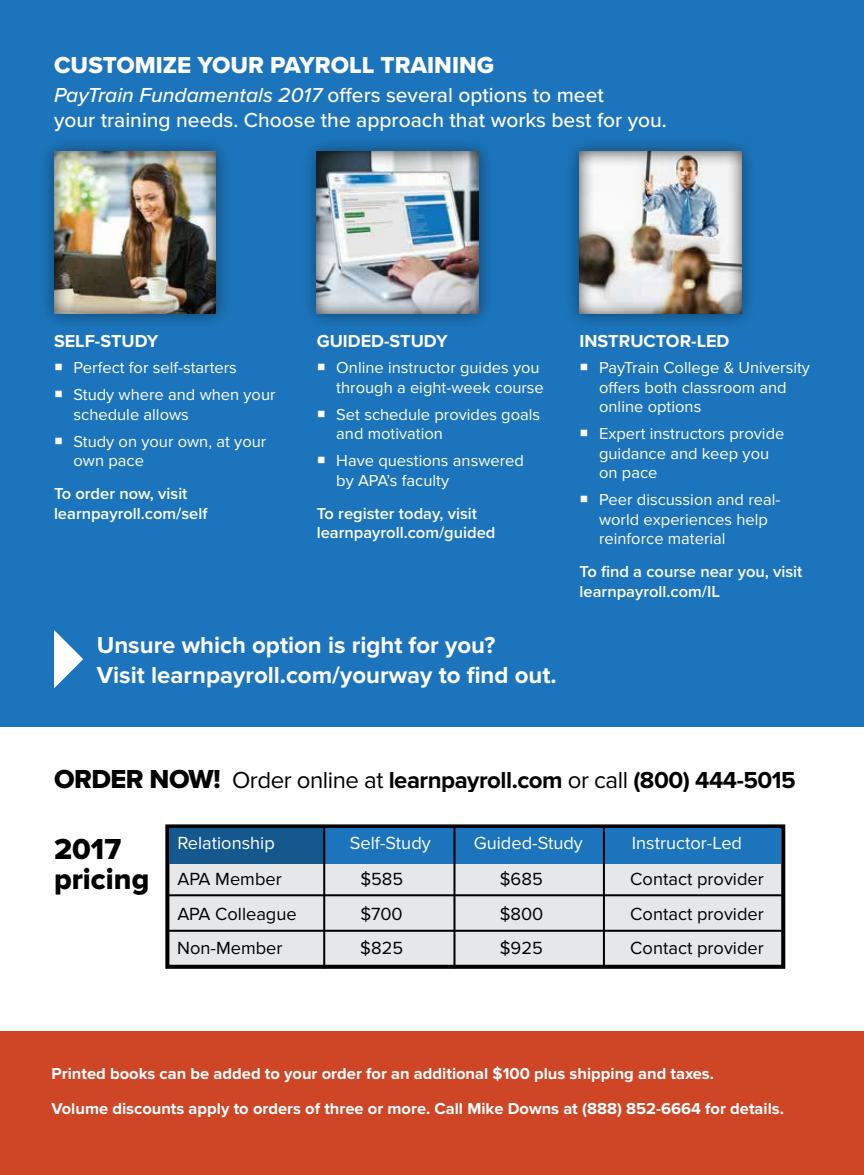
<style>
.page{position:relative;width:864px;height:1175px;background:#fff}
.page>*{position:absolute;margin:0;border:0;box-sizing:border-box;transform-origin:0 0}
.t1{font:30px/30px "Proxima Nova Extrabld";color:#000}
.t2{font:700 24px/29.7px "Proxima Nova";color:#fff}
.t3{font:700 24px "Proxima Nova";letter-spacing:-.02em;color:#000}
.t4{font:24px "Proxima Nova Extrabld";color:#fff}
.t5{font:500 21px/25.5px "Proxima Nova";color:#fff}
.t6{font:18.15px "Proxima Nova";color:#000}
.t7{font:18.15px "Proxima Nova";color:#fff}
.t8{font:700 18px "Proxima Nova";color:#fff}
.t9{font:16.5px/19.5px "Proxima Nova";color:#fff}
.t10{font:700 16.5px/34.5px "Proxima Nova";color:#fff}
.t11{font:600 16.5px/19.5px "Proxima Nova";color:#fff}
.s1{font-style:italic}
.s2{font-family:"Proxima Nova Extrabld";font-weight:400;font-size:27px}
.s3{font-weight:400}
</style>
<div class="page">
<div style="left:0;top:1031px;width:864px;height:143px;background:#cf4627"></div>
<div style="left:0;top:0;width:864px;height:727px;background:#1c75bc"></div>
<svg style="left:54px;top:630px;width:29px;height:58px"></svg>
<div style="left:38px;top:135px;width:194px;height:195px;background:#000;opacity:.45"></div>
<div style="left:54px;top:150px;width:164px;height:165px;background:#000;opacity:.75"></div>
<div style="left:300px;top:135px;width:195px;height:195px;background:#000;opacity:.45"></div>
<div style="left:317px;top:150px;width:164px;height:165px;background:#000;opacity:.75"></div>
<div style="left:563px;top:135px;width:195px;height:195px;background:#000;opacity:.45"></div>
<div style="left:579px;top:150px;width:165px;height:165px;background:#000;opacity:.75"></div>
<div style="left:167px;top:826px;width:616px;height:140px;background:#e6e7e8"></div>
<div style="left:165px;top:824px;width:620px;height:144px;border:4px solid #000"></div>
<div style="left:170px;top:828px;width:611px;height:35px;background:#1c75bc"></div>
<hr style="left:453px;top:826px;width:2px;height:142px;background:#000">
<hr style="left:167px;top:894px;width:615px;height:2px;background:#000">
<hr style="left:167px;top:929px;width:615px;height:2px;background:#000">
<div style="left:168px;top:827px;width:156px;height:36px;background:#15588d"></div>
<hr style="left:323px;top:826px;width:2px;height:142px;background:#000">
<hr style="left:603px;top:826px;width:2px;height:141px;background:#000">
<h2 class="t4" style="left:54px;top:51px;width:442px">CUSTOMIZE YOUR PAYROLL TRAINING</h2>
<p class="t5" style="left:54px;top:82px;width:614px"><span class="s1">PayTrain Fundamentals 2017</span> offers several options to meet<br>your training needs. Choose the approach that works best for you.</p>
<p class="t8" style="left:54px;top:331px;width:106px">SELF-STUDY</p>
<p class="t9" style="left:54px;top:358px;width:184px">○ Perfect for self-starters</p>
<p class="t9" style="left:74px;top:385px;width:204px;text-indent:-20px">○ Study where and when your schedule allows</p>
<p class="t9" style="left:74px;top:432px;width:194px;text-indent:-20px">○ Study on your own, at your own pace</p>
<p class="t11" style="left:54px;top:484px;width:155px">To order now, visit learnpayroll.com/self</p>
<p class="t8" style="left:317px;top:331px;width:132px">GUIDED-STUDY</p>
<p class="t9" style="left:317px;top:358px;width:229px;text-align:right">○ Online instructor guides you through a eight-week course</p>
<p class="t9" style="left:336px;top:405px;width:205px;text-indent:-20px">○ Set schedule provides goals and motivation</p>
<p class="t9" style="left:336px;top:451px;width:189px;text-indent:-20px">○ Have questions answered by APA’s faculty</p>
<p class="t11" style="left:317px;top:504px;width:180px">To register today, visit learnpayroll.com/guided</p>
<h2 class="t2" style="left:97px;top:631px;width:461px">Unsure which option is right for you?<br>Visit learnpayroll.com/yourway to find out.</h2>
<p class="t8" style="left:580px;top:331px;width:151px">INSTRUCTOR-LED</p>
<p class="t9" style="left:599px;top:358px;width:212px;text-indent:-20px">○ PayTrain College &amp; University offers both classroom and online options</p>
<p class="t9" style="left:599px;top:424px;width:187px;text-indent:-20px">○ Expert instructors provide guidance and keep you on pace</p>
<p class="t9" style="left:599px;top:490px;width:183px;text-indent:-20px">○ Peer discussion and real&shy;world experiences help reinforce material</p>
<p class="t11" style="left:580px;top:562px;width:224px">To find a course near you, visit learnpayroll.com/IL</p>
<h2 class="t3" style="left:54px;top:766px;width:743px"><span class="s2">ORDER NOW!</span> <span class="s3">Order online at</span> learnpayroll.com <span class="s3">or call</span> (800) 444-5015</h2>
<h1 class="t1" style="left:54px;top:835px;width:97px">2017 pricing</h1>
<p class="t7" style="left:177px;top:832px;width:99px">Relationship</p>
<p class="t7" style="left:350px;top:832px;width:82px">Self-Study</p>
<p class="t7" style="left:474px;top:832px;width:111px">Guided-Study</p>
<p class="t7" style="left:632px;top:832px;width:112px">Instructor-Led</p>
<p class="t6" style="left:177px;top:868px;width:106px">APA Member</p>
<p class="t6" style="left:360px;top:868px;width:44px">$585</p>
<p class="t6" style="left:500px;top:868px;width:44px">$685</p>
<p class="t6" style="left:630px;top:868px;width:135px">Contact provider</p>
<p class="t6" style="left:177px;top:903px;width:121px">APA Colleague</p>
<p class="t6" style="left:360px;top:903px;width:44px">$700</p>
<p class="t6" style="left:500px;top:903px;width:45px">$800</p>
<p class="t6" style="left:630px;top:903px;width:135px">Contact provider</p>
<p class="t6" style="left:177px;top:937px;width:107px">Non-Member</p>
<p class="t6" style="left:360px;top:937px;width:44px">$825</p>
<p class="t6" style="left:500px;top:937px;width:44px">$925</p>
<p class="t6" style="left:630px;top:937px;width:135px">Contact provider</p>
<p class="t10" style="left:52px;top:1057px;width:734px">Printed books can be added to your order for an additional $100 plus shipping and taxes.<br>Volume discounts apply to orders of three or more. Call Mike Downs at (888) 852-6664 for details.</p>
</div>
